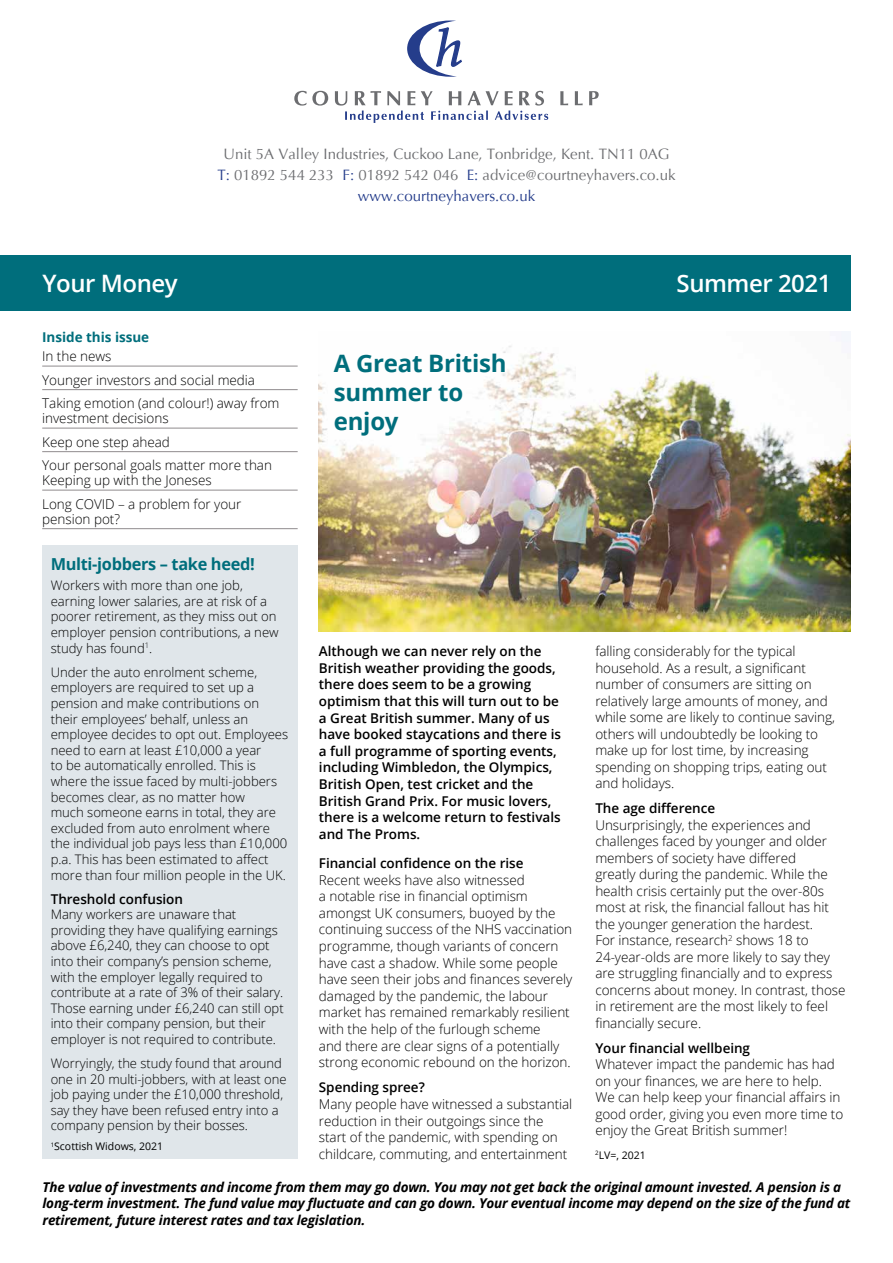
<style>
.page{position:relative;width:893px;height:1263px;background:#fff}
.page>*{position:absolute;margin:0;border:0;box-sizing:border-box;transform-origin:0 0}
.t1{font:700 24px/28.8px "Open Sans";letter-spacing:-.01em;color:#006e7c}
.t2{font:600 24px "Open Sans";letter-spacing:-.02em;color:#fff}
.t3{font:700 16.5px "Open Sans";letter-spacing:-.02em;color:#006e7c}
.t4{font:15px/21px "Optima";color:#6c6d70;text-align:center}
.t5{font:300 13.5px/16.5px "Open Sans";letter-spacing:-.005em;color:#000}
.t6{font:600 13.5px/16.6px "Open Sans";color:#000}
.t7{font:italic 700 13.5px/16.5px "Open Sans";letter-spacing:-.015em;color:#000}
.t8{font:700 13.5px "Open Sans";letter-spacing:-.005em;color:#006e7c}
.t9{font:300 13.2px/15.6px "Open Sans";letter-spacing:-.005em;color:#000}
.t10{font:10.5px "Open Sans";color:#000}
.s1{color:#253d8b}
</style>
<div class="page">
<div style="left:0;top:255px;width:850px;height:55px;background:#006e7c"></div>
<div style="left:42px;top:545px;width:255px;height:614px;background:#e0e6ea"></div>
<hr style="left:42px;top:365px;width:256px;height:2px;background:#9c989a">
<hr style="left:42px;top:389px;width:256px;height:1px;background:#9c989a">
<hr style="left:42px;top:427px;width:256px;height:2px;background:#9c989a">
<hr style="left:42px;top:451px;width:256px;height:1px;background:#9c989a">
<hr style="left:42px;top:490px;width:256px;height:1px;background:#9c989a">
<hr style="left:42px;top:528px;width:256px;height:1px;background:#9c989a">
<img style="left:319px;top:332px;width:531px;height:299px">
<svg style="left:294px;top:91px;width:34px;height:15px"></svg>
<svg style="left:560px;top:91px;width:8px;height:14px"></svg>
<svg style="left:575px;top:91px;width:8px;height:14px"></svg>
<svg style="left:589px;top:91px;width:10px;height:14px"></svg>
<svg style="left:335px;top:91px;width:213px;height:32px"></svg>
<svg style="left:407px;top:21px;width:55px;height:56px"></svg>
<p class="t4" style="left:217px;top:143px;width:460px">Unit 5A Valley Industries, Cuckoo Lane, Tonbridge, Kent. TN11 0AG<br><span class="s1">T:</span> 01892 544 233 <span class="s1">F:</span> 01892 542 046 <span class="s1">E:</span> advice@courtneyhavers.co.uk <span class="s1">www.courtneyhavers.co.uk</span></p>
<h1 class="t2" style="left:43px;top:267px;width:137px">Your Money</h1>
<h1 class="t2" style="left:677px;top:267px;width:156px">Summer 2021</h1>
<p class="t8" style="left:42px;top:328px;width:109px">Inside this issue</p>
<p class="t5" style="left:42px;top:344px;width:239px;line-height:23.5px">In the news<br>Younger investors and social media<br>Taking emotion (and colour!) away from</p>
<p class="t5" style="left:42px;top:406px;width:231px;line-height:23.5px">investment decisions<br>Keep one step ahead<br>Your personal goals matter more than</p>
<p class="t5" style="left:42px;top:468px;width:201px;line-height:23.5px">Keeping up with the Joneses<br>Long COVID – a problem for your</p>
<p class="t5" style="left:42px;top:510px;width:79px">pension pot?</p>
<h1 class="t1" style="left:334px;top:349px;width:174px">A Great British summer to enjoy</h1>
<p class="t3" style="left:51px;top:553px;width:205px">Multi-jobbers – take heed!</p>
<p class="t9" style="left:51px;top:577px;width:229px">Workers with more than one job, earning lower salaries, are at risk of a poorer retirement, as they miss out on employer pension contributions, a new study has found<sup>1</sup>.</p>
<p class="t9" style="left:51px;top:664px;width:239px">Under the auto enrolment scheme, employers are required to set up a pension and make contributions on their employees’ behalf, unless an employee decides to opt out. Employees need to earn at least £10,000 a year<br>to be automatically enrolled. This is where the issue faced by multi-jobbers becomes clear, as no matter how<br>much someone earns in total, they are excluded from auto enrolment where the individual job pays less than £10,000 p.a. This has been estimated to affect more than four million people in the UK.</p>
<p class="t6" style="left:51px;top:890px;width:134px">Threshold confusion</p>
<p class="t9" style="left:51px;top:906px;width:234px">Many workers are unaware that providing they have qualifying earnings above £6,240, they can choose to opt into their company’s pension scheme, with the employer legally required to contribute at a rate of 3% of their salary.<br>Those earning under £6,240 can still opt into their company pension, but their employer is not required to contribute.</p>
<p class="t9" style="left:51px;top:1055px;width:237px">Worryingly, the study found that around one in 20 multi-jobbers, with at least one job paying under the £10,000 threshold, say they have been refused entry into a company pension by their bosses.</p>
<p class="t10" style="left:51px;top:1139px;width:114px"><sup>1</sup>Scottish Widows, 2021</p>
<p class="t7" style="left:43px;top:1178px;width:809px">The value of investments and income from them may go down. You may not get back the original amount invested. A pension is a long-term investment. The fund value may fluctuate and can go down. Your eventual income may depend on the size of the fund at retirement, future interest rates and tax legislation.</p>
<p class="t5" style="left:595px;top:643px;width:241px">falling considerably for the typical household. As a result, a significant number of consumers are sitting on relatively large amounts of money, and while some are likely to continue saving, others will undoubtedly be looking to make up for lost time, by increasing spending on shopping trips, eating out and holidays.</p>
<p class="t6" style="left:595px;top:800px;width:121px">The age difference</p>
<p class="t5" style="left:595px;top:816px;width:252px">Unsurprisingly, the experiences and challenges faced by younger and older members of society have differed<br>greatly during the pandemic. While the health crisis certainly put the over-80s most at risk, the financial fallout has hit the younger generation the hardest.<br>For instance, research<sup>2</sup> shows 18 to 24-year-olds are more likely to say they are struggling financially and to express concerns about money. In contrast, those in retirement are the most likely to feel financially secure.</p>
<p class="t6" style="left:595px;top:1039px;width:156px">Your financial wellbeing</p>
<p class="t5" style="left:595px;top:1056px;width:249px">Whatever impact the pandemic has had on your finances, we are here to help.<br>We can help keep your financial affairs in good order, giving you even more time to enjoy the Great British summer!</p>
<p class="t10" style="left:595px;top:1148px;width:52px"><sup>2</sup>LV=, 2021</p>
<p class="t6" style="left:319px;top:643px;width:244px">Although we can never rely on the British weather providing the goods, there does seem to be a growing optimism that this will turn out to be a Great British summer. Many of us have booked staycations and there is a full programme of sporting events, including Wimbledon, the Olympics, British Open, test cricket and the British Grand Prix. For music lovers, there is a welcome return to festivals and The Proms.</p>
<p class="t6" style="left:319px;top:855px;width:206px">Financial confidence on the rise</p>
<p class="t5" style="left:319px;top:871px;width:255px">Recent weeks have also witnessed<br>a notable rise in financial optimism amongst UK consumers, buoyed by the continuing success of the NHS vaccination programme, though variants of concern have cast a shadow. While some people have seen their jobs and finances severely damaged by the pandemic, the labour market has remained remarkably resilient with the help of the furlough scheme<br>and there are clear signs of a potentially strong economic rebound on the horizon.</p>
<p class="t6" style="left:319px;top:1079px;width:107px">Spending spree?</p>
<p class="t5" style="left:319px;top:1095px;width:255px">Many people have witnessed a substantial reduction in their outgoings since the start of the pandemic, with spending on childcare, commuting, and entertainment</p>
</div>
